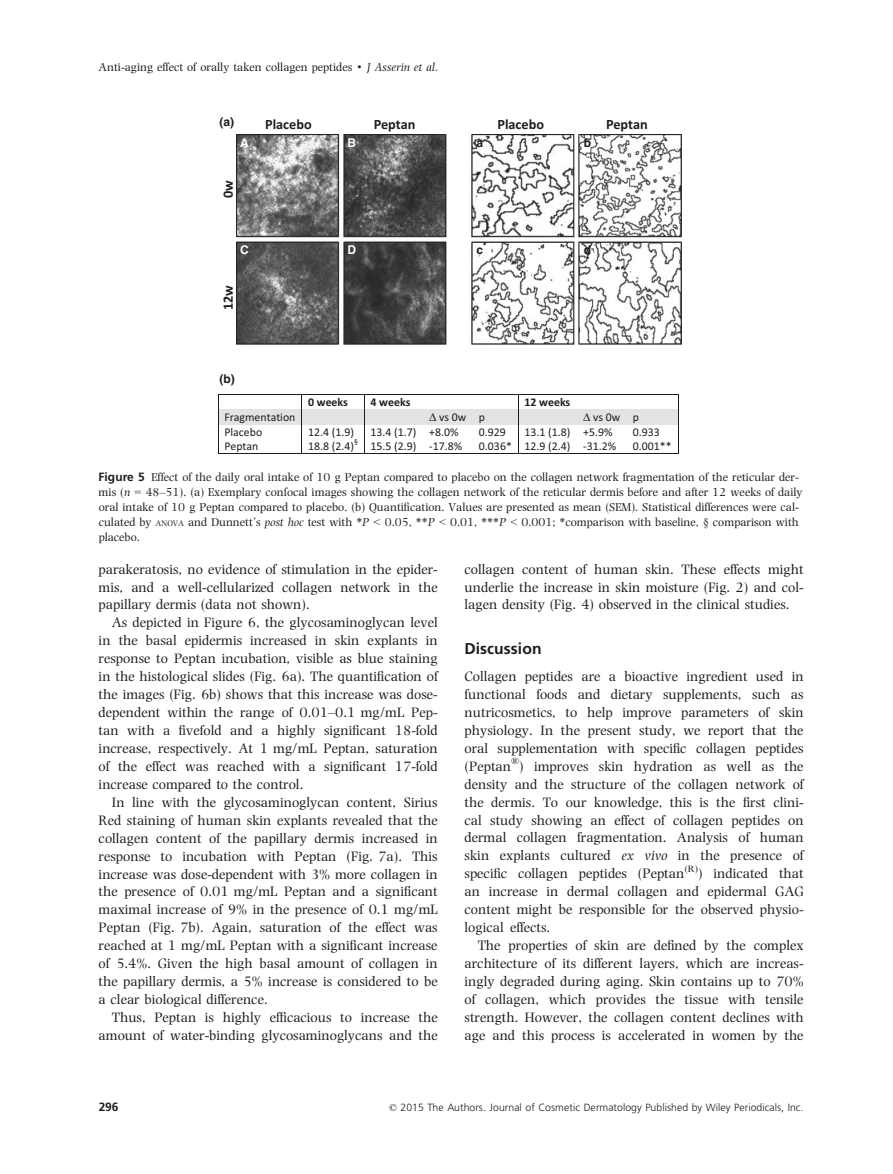
<style>
.page{position:relative;width:893px;height:1174px;background:#fff}
.page>*{position:absolute;margin:0;border:0;box-sizing:border-box;transform-origin:0 0}
.t1{font:26.85px "Adv PS TIR";color:#1d1d1b}
.t2{font:15.75px "Adv PSFT B";color:#1d1d1b}
.t3{font:14.25px/18px "Adv PSPH R";color:#1d1d1b;text-align:justify}
.t4{font:700 14.25px "Calibri";color:#1d1d1b}
.t5{font:12px/15px "Adv PSPH R";color:#1d1d1b}
.t6{font:12px "Adv PSPH I";color:#1d1d1b}
.t7{font:700 12px "Helvetica";color:#1d1d1b}
.t8{font:700 12px "Helvetica";color:#fff}
.t9{font:12px "Adv PSFT B";color:#1d1d1b}
.t10{font:11.85px/14.4px "Calibri";color:#1d1d1b}
.t11{font:700 11.85px "Calibri";color:#1d1d1b}
.t12{font:10.5px "Adv PSFT L";letter-spacing:.01em;color:#1d1d1b}
.t13{font:7.65px "Calibri";color:#1d1d1b}
.s1{font-family:"Adv PSFT B"}
.s2{font-family:"Adv PSPH I"}
.s3{font-family:"Adv T Tec 369687"}
.s4{font-size:8.4px}
</style>
<div class="page">
<img style="left:236px;top:134px;width:445px;height:211px">
<hr style="left:218px;top:394px;width:460px;height:1px;background:#1d1d1b">
<div style="left:218px;top:409px;width:6px;height:15px;background:#e3e3e3"></div>
<div style="left:295px;top:409px;width:7px;height:15px;background:#e3e3e3"></div>
<hr style="left:218px;top:424px;width:84px;height:1px;background:#e3e3e3">
<div style="left:224px;top:409px;width:71px;height:15px;background:#e3e3e3"></div>
<div style="left:302px;top:409px;width:6px;height:15px;background:#e3e3e3"></div>
<div style="left:358px;top:409px;width:6px;height:15px;background:#e3e3e3"></div>
<hr style="left:302px;top:424px;width:62px;height:1px;background:#e3e3e3">
<div style="left:308px;top:409px;width:50px;height:15px;background:#e3e3e3"></div>
<div style="left:364px;top:409px;width:7px;height:15px;background:#e3e3e3"></div>
<div style="left:416px;top:409px;width:7px;height:15px;background:#e3e3e3"></div>
<hr style="left:364px;top:424px;width:59px;height:1px;background:#e3e3e3">
<div style="left:371px;top:409px;width:45px;height:15px;background:#e3e3e3"></div>
<div style="left:423px;top:409px;width:6px;height:15px;background:#e3e3e3"></div>
<div style="left:429px;top:409px;width:44px;height:15px;background:#e3e3e3"></div>
<div style="left:473px;top:409px;width:6px;height:15px;background:#e3e3e3"></div>
<div style="left:512px;top:409px;width:6px;height:15px;background:#e3e3e3"></div>
<hr style="left:473px;top:424px;width:45px;height:1px;background:#e3e3e3">
<div style="left:479px;top:409px;width:33px;height:15px;background:#e3e3e3"></div>
<div style="left:518px;top:409px;width:7px;height:15px;background:#e3e3e3"></div>
<div style="left:570px;top:409px;width:7px;height:15px;background:#e3e3e3"></div>
<hr style="left:518px;top:424px;width:59px;height:1px;background:#e3e3e3">
<div style="left:525px;top:409px;width:45px;height:15px;background:#e3e3e3"></div>
<div style="left:577px;top:409px;width:6px;height:15px;background:#e3e3e3"></div>
<div style="left:583px;top:409px;width:43px;height:15px;background:#e3e3e3"></div>
<div style="left:626px;top:409px;width:7px;height:15px;background:#e3e3e3"></div>
<div style="left:672px;top:409px;width:6px;height:15px;background:#e3e3e3"></div>
<hr style="left:626px;top:424px;width:52px;height:1px;background:#e3e3e3">
<div style="left:633px;top:409px;width:39px;height:15px;background:#e3e3e3"></div>
<svg style="left:218px;top:395px;width:1px;height:29px"></svg>
<svg style="left:364px;top:395px;width:1px;height:29px"></svg>
<svg style="left:518px;top:395px;width:1px;height:29px"></svg>
<svg style="left:678px;top:394px;width:1px;height:30px"></svg>
<hr style="left:218px;top:424px;width:1px;height:30px;background:#1d1d1b">
<hr style="left:218px;top:453px;width:84px;height:1px;background:#1d1d1b">
<hr style="left:302px;top:424px;width:1px;height:30px;background:#1d1d1b">
<hr style="left:302px;top:453px;width:62px;height:1px;background:#1d1d1b">
<hr style="left:364px;top:424px;width:1px;height:30px;background:#1d1d1b">
<hr style="left:364px;top:453px;width:59px;height:1px;background:#1d1d1b">
<hr style="left:422px;top:453px;width:51px;height:1px;background:#1d1d1b">
<hr style="left:472px;top:453px;width:46px;height:1px;background:#1d1d1b">
<hr style="left:518px;top:424px;width:1px;height:30px;background:#1d1d1b">
<hr style="left:518px;top:453px;width:59px;height:1px;background:#1d1d1b">
<hr style="left:576px;top:453px;width:50px;height:1px;background:#1d1d1b">
<hr style="left:626px;top:453px;width:52px;height:1px;background:#1d1d1b">
<hr style="left:678px;top:424px;width:1px;height:30px;background:#1d1d1b">
<p class="t5" style="left:99px;top:60px;width:255px">Anti-aging effect of orally taken collagen peptides</p>
<h1 class="t1" style="left:356px;top:44px;width:8px">.</h1>
<p class="t6" style="left:367px;top:62px;width:73px">J Asserin et al.</p>
<p class="t7" style="left:220px;top:114px;width:16px">(a)</p>
<p class="t4" style="left:265px;top:115px;width:48px">Placebo</p>
<p class="t4" style="left:374px;top:115px;width:43px">Peptan</p>
<p class="t4" style="left:497px;top:115px;width:48px">Placebo</p>
<p class="t4" style="left:606px;top:115px;width:43px">Peptan</p>
<p class="t8" style="left:240px;top:135px;width:10px">A</p>
<p class="t8" style="left:347px;top:135px;width:10px">B</p>
<p class="t4" style="left:219px;top:198px;width:19px;rotate:-90deg">0w</p>
<p class="t8" style="left:240px;top:242px;width:10px">C</p>
<p class="t8" style="left:347px;top:242px;width:10px">D</p>
<p class="t4" style="left:219px;top:310px;width:27px;rotate:-90deg">12w</p>
<p class="t7" style="left:220px;top:372px;width:17px">(b)</p>
<p class="t7" style="left:476px;top:135px;width:8px">a</p>
<p class="t7" style="left:584px;top:135px;width:9px">b</p>
<p class="t7" style="left:476px;top:242px;width:8px">c</p>
<p class="t7" style="left:584px;top:242px;width:9px">d</p>
<p class="t11" style="left:308px;top:395px;width:41px">0 weeks</p>
<p class="t11" style="left:371px;top:395px;width:41px">4 weeks</p>
<p class="t11" style="left:525px;top:395px;width:47px">12 weeks</p>
<p class="t10" style="left:224px;top:409px;width:73px">Fragmentation</p>
<p class="t10" style="left:429px;top:410px;width:57px">∆ vs 0w p</p>
<p class="t10" style="left:583px;top:410px;width:57px">∆ vs 0w p</p>
<p class="t10" style="left:224px;top:425px;width:39px">Placebo<br>Peptan</p>
<p class="t10" style="left:308px;top:425px;width:47px">12.4 (1.9)<br>18.8 (2.4)</p>
<p class="t13" style="left:354px;top:437px;width:5px">§</p>
<p class="t10" style="left:371px;top:425px;width:47px">13.4 (1.7)<br>15.5 (2.9)</p>
<p class="t10" style="left:429px;top:425px;width:35px">+8.0% -17.8%</p>
<p class="t10" style="left:479px;top:425px;width:34px">0.929<br>0.036*</p>
<p class="t10" style="left:525px;top:425px;width:47px">13.1 (1.8)<br>12.9 (2.4)</p>
<p class="t10" style="left:583px;top:425px;width:35px">+5.9% -31.2%</p>
<p class="t10" style="left:633px;top:425px;width:40px">0.933<br>0.001**</p>
<p class="t5" style="left:99px;top:471px;width:705px"><span class="s1">Figure 5</span> Effect of the daily oral intake of 10 g Peptan compared to placebo on the collagen network fragmentation of the reticular der&shy;mis (<span class="s2">n</span> <span class="s3">=</span> 48<span class="s3">–</span>51). (a) Exemplary confocal images showing the collagen network of the reticular dermis before and after 12 weeks of daily oral intake of 10 g Peptan compared to placebo. (b) Quantification. Values are presented as mean (SEM). Statistical differences were cal&shy;culated by <span class="s4">ANOVA</span> and Dunnett’s <span class="s2">post hoc</span> test with <span class="s3">*</span><span class="s2">P</span> <span class="s3">&lt;</span> 0.05, <span class="s3">**</span><span class="s2">P</span> <span class="s3">&lt;</span> 0.01, <span class="s3">***</span><span class="s2">P</span> <span class="s3">&lt;</span> 0.001; <span class="s3">*</span>comparison with baseline, <span class="s3">§</span> comparison with placebo.</p>
<p class="t3" style="left:99px;top:561px;width:341px">parakeratosis, no evidence of stimulation in the epider&shy;mis, and a well-cellularized collagen network in the papillary dermis (data not shown).</p>
<p class="t3" style="left:99px;top:614px;width:341px;text-indent:13px">As depicted in Figure 6, the glycosaminoglycan level in the basal epidermis increased in skin explants in response to Peptan incubation, visible as blue staining in the histological slides (Fig. 6a). The quantification of the images (Fig. 6b) shows that this increase was dose&shy;dependent within the range of 0.01<span class="s3">–</span>0.1 mg/mL Pep&shy;tan with a fivefold and a highly significant 18-fold increase, respectively. At 1 mg/mL Peptan, saturation of the effect was reached with a significant 17-fold increase compared to the control.</p>
<p class="t3" style="left:99px;top:794px;width:341px;text-indent:13px">In line with the glycosaminoglycan content, Sirius Red staining of human skin explants revealed that the collagen content of the papillary dermis increased in response to incubation with Peptan (Fig. 7a). This increase was dose-dependent with 3% more collagen in the presence of 0.01 mg/mL Peptan and a significant maximal increase of 9% in the presence of 0.1 mg/mL Peptan (Fig. 7b). Again, saturation of the effect was reached at 1 mg/mL Peptan with a significant increase of 5.4%. Given the high basal amount of collagen in the papillary dermis, a 5% increase is considered to be a clear biological difference.</p>
<p class="t3" style="left:99px;top:1009px;width:341px;text-align:right">Thus, Peptan is highly efficacious to increase the amount of water-binding glycosaminoglycans and the</p>
<p class="t3" style="left:465px;top:561px;width:341px">collagen content of human skin. These effects might underlie the increase in skin moisture (Fig. 2) and col&shy;lagen density (Fig. 4) observed in the clinical studies.</p>
<p class="t2" style="left:465px;top:641px;width:79px">Discussion</p>
<p class="t3" style="left:465px;top:668px;width:341px">Collagen peptides are a bioactive ingredient used in functional foods and dietary supplements, such as nutricosmetics, to help improve parameters of skin physiology. In the present study, we report that the oral supplementation with specific collagen peptides (Peptan<sup>®</sup> ) improves skin hydration as well as the density and the structure of the collagen network of the dermis. To our knowledge, this is the first clini&shy;cal study showing an effect of collagen peptides on dermal collagen fragmentation. Analysis of human skin explants cultured <span class="s2">ex vivo</span> in the presence of specific collagen peptides (Peptan<sup>(R)</sup>) indicated that an increase in dermal collagen and epidermal GAG content might be responsible for the observed physio&shy;logical effects.</p>
<p class="t3" style="left:465px;top:937px;width:341px;text-indent:13px">The properties of skin are defined by the complex architecture of its different layers, which are increas&shy;ingly degraded during aging. Skin contains up to 70% of collagen, which provides the tissue with tensile strength. However, the collagen content declines with age and this process is accelerated in women by the</p>
<p class="t9" style="left:99px;top:1101px;width:21px">296</p>
<p class="t12" style="left:389px;top:1103px;width:416px"><span class="s3">©</span> 2015 The Authors. Journal of Cosmetic Dermatology Published by Wiley Periodicals, Inc.</p>
</div>
